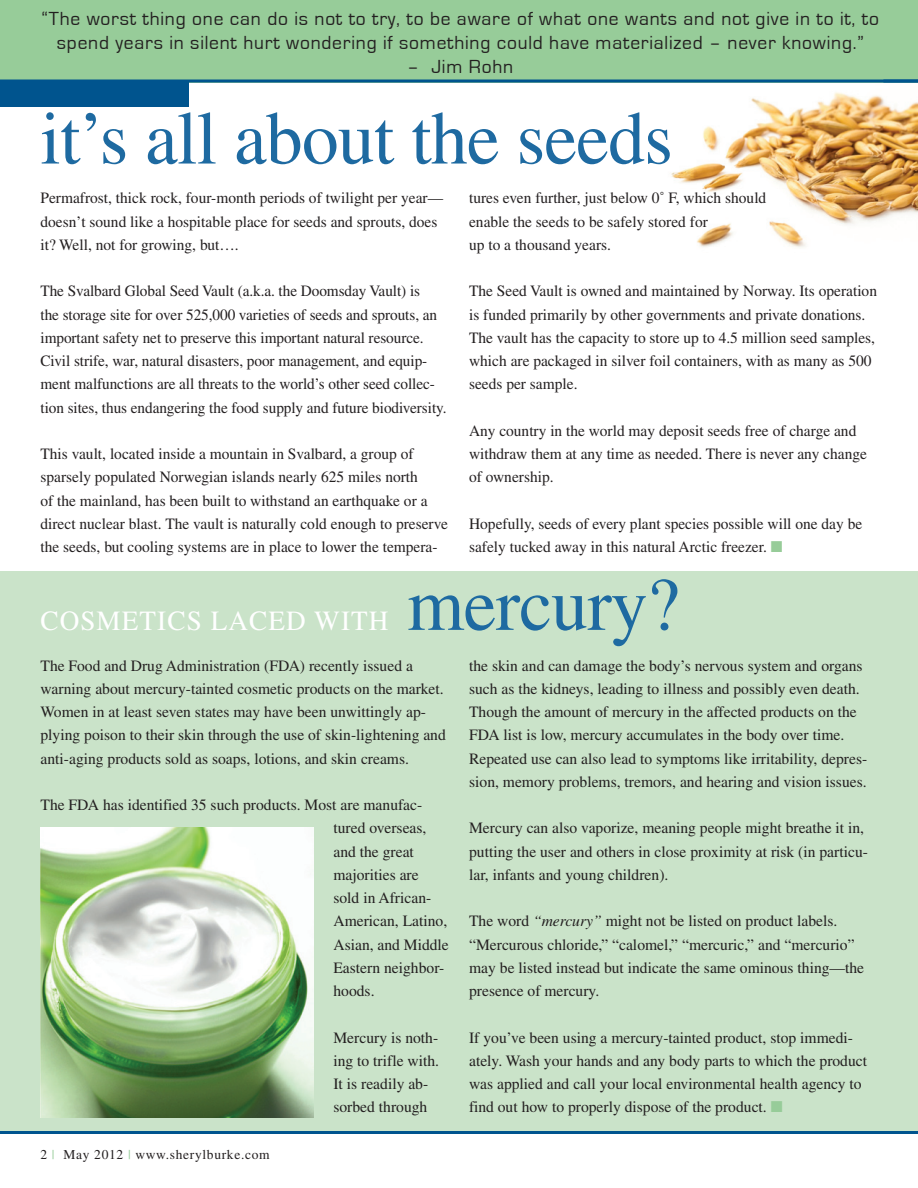
<style>
.page{position:relative;width:918px;height:1188px;background:#fff}
.page>*{position:absolute;margin:0;border:0;box-sizing:border-box;transform-origin:0 0}
.t1{font:75px "Times";letter-spacing:-.01em;color:#1e6aa1}
.t2{font:27.75px "Times";letter-spacing:.04em;color:#fff}
.t3{font:19.5px/24px "Eurostile";letter-spacing:.04em;color:#231f20;text-align:center}
.t4{font:15.75px/23.2px "Times LT Std";color:#231f20}
.t5{font:13.5px "Times";letter-spacing:.05em;color:#231f20}
.s1{color:#97cc99}
.s2{font-style:italic}
</style>
<div class="page">
<img style="left:639px;top:82px;width:279px;height:165px">
<div style="left:0;top:571px;width:918px;height:561px;background:#cae3c9"></div>
<div style="left:0;top:0;width:918px;height:82px;background:#97cc99"></div>
<div style="left:0;top:81px;width:189px;height:25px;background:#00548e"></div>
<hr style="left:0;top:80px;width:918px;height:2px;background:#00548e">
<hr style="left:0;top:1131px;width:918px;height:3px;background:#00548e">
<img style="left:40px;top:827px;width:273px;height:290px">
<p class="t3" style="left:42px;top:7px;width:839px">“The worst thing one can do is not to try, to be aware of what one wants and not give in to it, to spend years in silent hurt wondering if something could have materialized – never knowing.”</p>
<p class="t3" style="left:407px;top:55px;width:108px">– Jim Rohn</p>
<h1 class="t1" style="left:40px;top:96px;width:634px">it’s all about the seeds</h1>
<p class="t4" style="left:40px;top:186px;width:404px">Permafrost, thick rock, four-month periods of twilight per year— doesn’t sound like a hospitable place for seeds and sprouts, does it? Well, not for growing, but….</p>
<p class="t4" style="left:40px;top:279px;width:408px">The Svalbard Global Seed Vault (a.k.a. the Doomsday Vault) is<br>the storage site for over 525,000 varieties of seeds and sprouts, an important safety net to preserve this important natural resource.<br>Civil strife, war, natural disasters, poor management, and equip&shy;ment malfunctions are all threats to the world’s other seed collec&shy;tion sites, thus endangering the food supply and future biodiversity.</p>
<p class="t4" style="left:40px;top:442px;width:409px">This vault, located inside a mountain in Svalbard, a group of sparsely populated Norwegian islands nearly 625 miles north<br>of the mainland, has been built to withstand an earthquake or a direct nuclear blast. The vault is naturally cold enough to preserve the seeds, but cooling systems are in place to lower the tempera-</p>
<p class="t4" style="left:469px;top:186px;width:299px">tures even further, just below 0˚ F, which should enable the seeds to be safely stored for<br>up to a thousand years.</p>
<p class="t4" style="left:469px;top:279px;width:409px">The Seed Vault is owned and maintained by Norway. Its operation is funded primarily by other governments and private donations.<br>The vault has the capacity to store up to 4.5 million seed samples, which are packaged in silver foil containers, with as many as 500 seeds per sample.</p>
<p class="t4" style="left:469px;top:419px;width:399px">Any country in the world may deposit seeds free of charge and withdraw them at any time as needed. There is never any change of ownership.</p>
<p class="t4" style="left:469px;top:512px;width:395px">Hopefully, seeds of every plant species possible will one day be safely tucked away in this natural Arctic freezer. <span class="s1">■</span></p>
<h1 class="t1" style="left:407px;top:563px;width:274px">mercury?</h1>
<p class="t4" style="left:40px;top:654px;width:407px">The Food and Drug Administration (FDA) recently issued a warning about mercury-tainted cosmetic products on the market.<br>Women in at least seven states may have been unwittingly ap&shy;plying poison to their skin through the use of skin-lightening and anti-aging products sold as soaps, lotions, and skin creams.</p>
<p class="t4" style="left:333px;top:793px;width:117px;text-indent:-293px">The FDA has identified 35 such products. Most are manufac&shy;tured overseas, and the great majorities are<br>sold in African-<br>American, Latino,<br>Asian, and Middle<br>Eastern neighbor&shy;hoods.</p>
<p class="t4" style="left:333px;top:1026px;width:107px">Mercury is noth&shy;ing to trifle with.<br>It is readily ab&shy;sorbed through</p>
<h2 class="t2" style="left:40px;top:605px;width:350px">cosmetics laced with</h2>
<p class="t4" style="left:469px;top:654px;width:400px">the skin and can damage the body’s nervous system and organs such as the kidneys, leading to illness and possibly even death.<br>Though the amount of mercury in the affected products on the FDA list is low, mercury accumulates in the body over time.<br>Repeated use can also lead to symptoms like irritability, depres&shy;sion, memory problems, tremors, and hearing and vision issues.</p>
<p class="t4" style="left:469px;top:816px;width:400px">Mercury can also vaporize, meaning people might breathe it in, putting the user and others in close proximity at risk (in particu&shy;lar, infants and young children).</p>
<p class="t4" style="left:469px;top:909px;width:397px">The word <span class="s2">“mercury”</span> might not be listed on product labels. “Mercurous chloride,” “calomel,” “mercuric,” and “mercurio” may be listed instead but indicate the same ominous thing—the presence of mercury.</p>
<p class="t4" style="left:469px;top:1026px;width:400px">If you’ve been using a mercury-tainted product, stop immedi&shy;ately. Wash your hands and any body parts to which the product was applied and call your local environmental health agency to find out how to properly dispose of the product. <span class="s1">■</span></p>
<p class="t5" style="left:40px;top:1146px;width:231px">2 <span class="s1">|</span> May 2012 <span class="s1">|</span> www.sherylburke.com</p>
</div>
